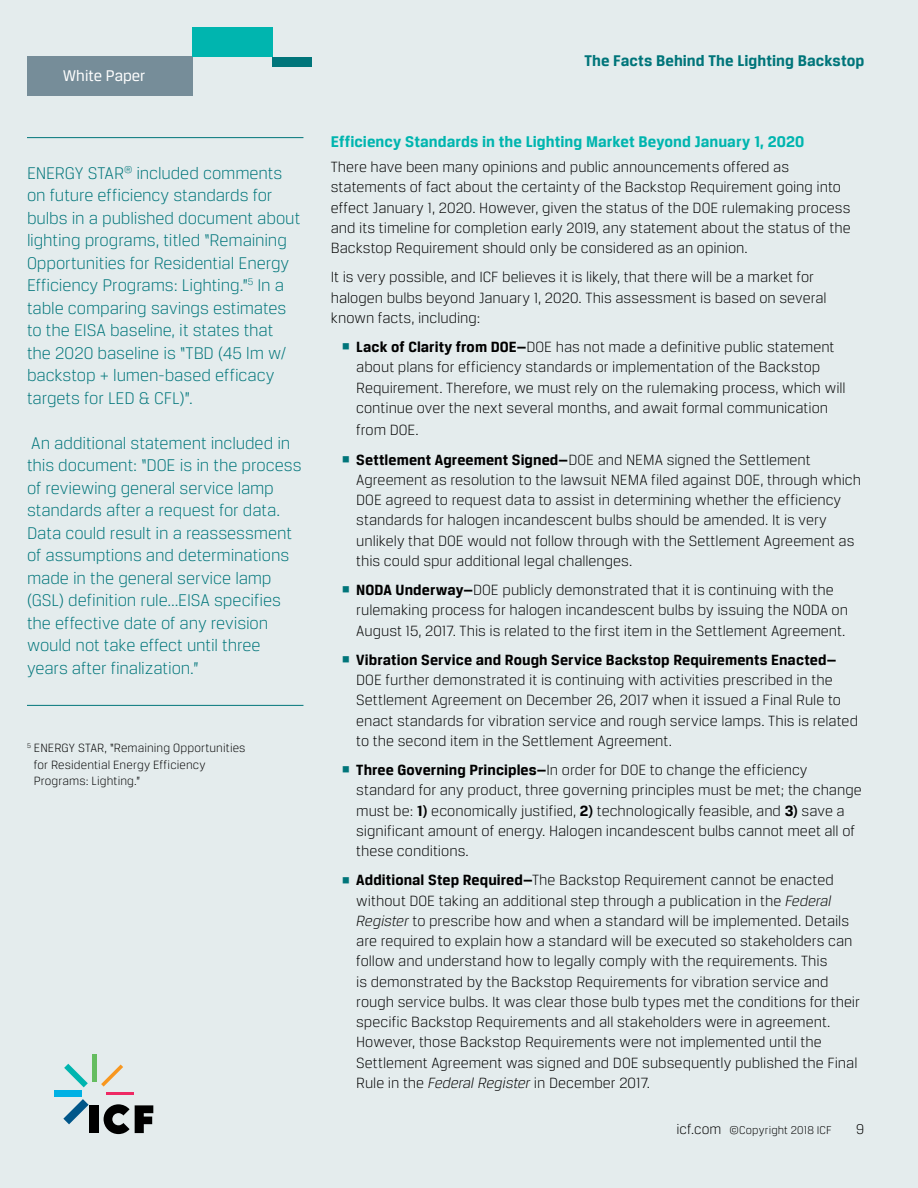
<style>
.page{position:relative;width:918px;height:1188px;background:#e4eced}
.page>*{position:absolute;margin:0;border:0;box-sizing:border-box;transform-origin:0 0}
.t1{font:300 18px/22.5px "Breuer Text";letter-spacing:-.005em;color:#00757a}
.t2{font:700 16.5px "Breuer Text";color:#00b5af}
.t3{font:700 16.5px "Breuer Text";letter-spacing:.005em;color:#00757a}
.t4{font:16.5px "Breuer Text";color:#fff}
.t5{font:300 15.75px/20.2px "Breuer Text";color:#000}
.t6{font:300 15px "Breuer Text";color:#000}
.t7{font:300 12.75px/16.5px "Breuer Text";letter-spacing:.01em;color:#000}
.t8{font:300 12px "Breuer Text";letter-spacing:.01em;color:#000}
.s1{color:#00757a}
.s2{font-weight:700}
.s3{font-style:italic}
.s4{font-size:15px}
</style>
<div class="page">
<div style="left:27px;top:57px;width:165px;height:39px;background:#768d99"></div>
<div style="left:192px;top:27px;width:80px;height:30px;background:#00b5af"></div>
<div style="left:272px;top:57px;width:39px;height:10px;background:#00757a"></div>
<hr style="left:27px;top:137px;width:276px;height:1px;background:#00757a">
<hr style="left:27px;top:705px;width:276px;height:1px;background:#00757a">
<svg style="left:63px;top:1099px;width:26px;height:25px"></svg>
<div style="left:55px;top:1090px;width:27px;height:7px;background:#00b1e4"></div>
<svg style="left:64px;top:1064px;width:24px;height:23px"></svg>
<hr style="left:92px;top:1054px;width:4px;height:28px;background:#65bd60">
<svg style="left:101px;top:1065px;width:22px;height:22px"></svg>
<hr style="left:106px;top:1092px;width:27px;height:3px;background:#ee2964">
<div style="left:90px;top:1105px;width:9px;height:28px;background:#000"></div>
<svg style="left:104px;top:1104px;width:49px;height:30px"></svg>
<p class="t4" style="left:63px;top:67px;width:84px">White Paper</p>
<p class="t1" style="left:27px;top:161px;width:275px">ENERGY STAR<sup>®</sup> included comments on future efficiency standards for bulbs in a published document about lighting programs, titled “Remaining Opportunities for Residential Energy Efficiency Programs: Lighting.”<sup>5</sup> In a table comparing savings estimates to the EISA baseline, it states that the 2020 baseline is “TBD (45 lm w/ backstop + lumen-based efficacy targets for LED &amp; CFL)”.</p>
<p class="t1" style="left:27px;top:431px;width:276px">An additional statement included in this document: “DOE is in the process of reviewing general service lamp standards after a request for data.<br>Data could result in a reassessment of assumptions and determinations made in the general service lamp (GSL) definition rule...EISA specifies the effective date of any revision would not take effect until three years after finalization.”</p>
<p class="t7" style="left:34px;top:740px;width:213px;text-indent:-7px"><sup>5</sup> ENERGY STAR, “Remaining Opportunities for Residential Energy Efficiency<br>Programs: Lighting.”</p>
<p class="t3" style="left:584px;top:52px;width:282px">The Facts Behind The Lighting Backstop</p>
<p class="t2" style="left:331px;top:133px;width:475px">Efficiency Standards in the Lighting Market Beyond January 1, 2020</p>
<p class="t5" style="left:331px;top:157px;width:522px">There have been many opinions and public announcements offered as statements of fact about the certainty of the Backstop Requirement going into effect January 1, 2020. However, given the status of the DOE rulemaking process and its timeline for completion early 2019, any statement about the status of the Backstop Requirement should only be considered as an opinion.</p>
<p class="t5" style="left:331px;top:267px;width:497px">It is very possible, and ICF believes it is likely, that there will be a market for halogen bulbs beyond January 1, 2020. This assessment is based on several known facts, including:</p>
<p class="t5" style="left:356px;top:337px;width:491px;text-indent:-15px"><span class="s1">▪</span> <span class="s2">Lack of Clarity from DOE—</span>DOE has not made a definitive public statement about plans for efficiency standards or implementation of the Backstop Requirement. Therefore, we must rely on the rulemaking process, which will continue over the next several months, and await formal communication</p>
<p class="t5" style="left:356px;top:420px;width:64px">from DOE.</p>
<p class="t5" style="left:356px;top:449px;width:506px;text-indent:-15px"><span class="s1">▪</span> <span class="s2">Settlement Agreement Signed—</span>DOE and NEMA signed the Settlement Agreement as resolution to the lawsuit NEMA filed against DOE, through which DOE agreed to request data to assist in determining whether the efficiency standards for halogen incandescent bulbs should be amended. It is very unlikely that DOE would not follow through with the Settlement Agreement as this could spur additional legal challenges.</p>
<p class="t5" style="left:356px;top:580px;width:493px;text-indent:-15px"><span class="s1">▪</span> <span class="s2">NODA Underway—</span>DOE publicly demonstrated that it is continuing with the rulemaking process for halogen incandescent bulbs by issuing the NODA on<br>August 15, 2017. This is related to the first item in the Settlement Agreement.</p>
<p class="t5" style="left:356px;top:649px;width:503px;text-indent:-15px"><span class="s1">▪</span> <span class="s2">Vibration Service and Rough Service Backstop Requirements Enacted— </span>DOE further demonstrated it is continuing with activities prescribed in the Settlement Agreement on December 26, 2017 when it issued a Final Rule to enact standards for vibration service and rough service lamps. This is related to the second item in the Settlement Agreement.</p>
<p class="t5" style="left:356px;top:760px;width:507px;text-indent:-15px"><span class="s1">▪</span> <span class="s2">Three Governing Principles—</span>In order for DOE to change the efficiency standard for any product, three governing principles must be met; the change must be: <span class="s2">1)</span> economically justified, <span class="s2">2)</span> technologically feasible, and <span class="s2">3)</span> save a significant amount of energy. Halogen incandescent bulbs cannot meet all of these conditions.</p>
<p class="t5" style="left:356px;top:870px;width:505px;text-indent:-15px"><span class="s1">▪</span> <span class="s2">Additional Step Required—</span>The Backstop Requirement cannot be enacted without DOE taking an additional step through a publication in the <span class="s3">Federal Register</span> to prescribe how and when a standard will be implemented. Details are required to explain how a standard will be executed so stakeholders can follow and understand how to legally comply with the requirements. This<br>is demonstrated by the Backstop Requirements for vibration service and rough service bulbs. It was clear those bulb types met the conditions for their specific Backstop Requirements and all stakeholders were in agreement.<br>However, those Backstop Requirements were not implemented until the Settlement Agreement was signed and DOE subsequently published the Final Rule in the <span class="s3">Federal Register</span> in December 2017.</p>
<p class="t8" style="left:676px;top:1124px;width:157px"><span class="s4">icf.com</span> ©Copyright 2018 ICF</p>
<p class="t6" style="left:856px;top:1121px;width:9px">9</p>
</div>
